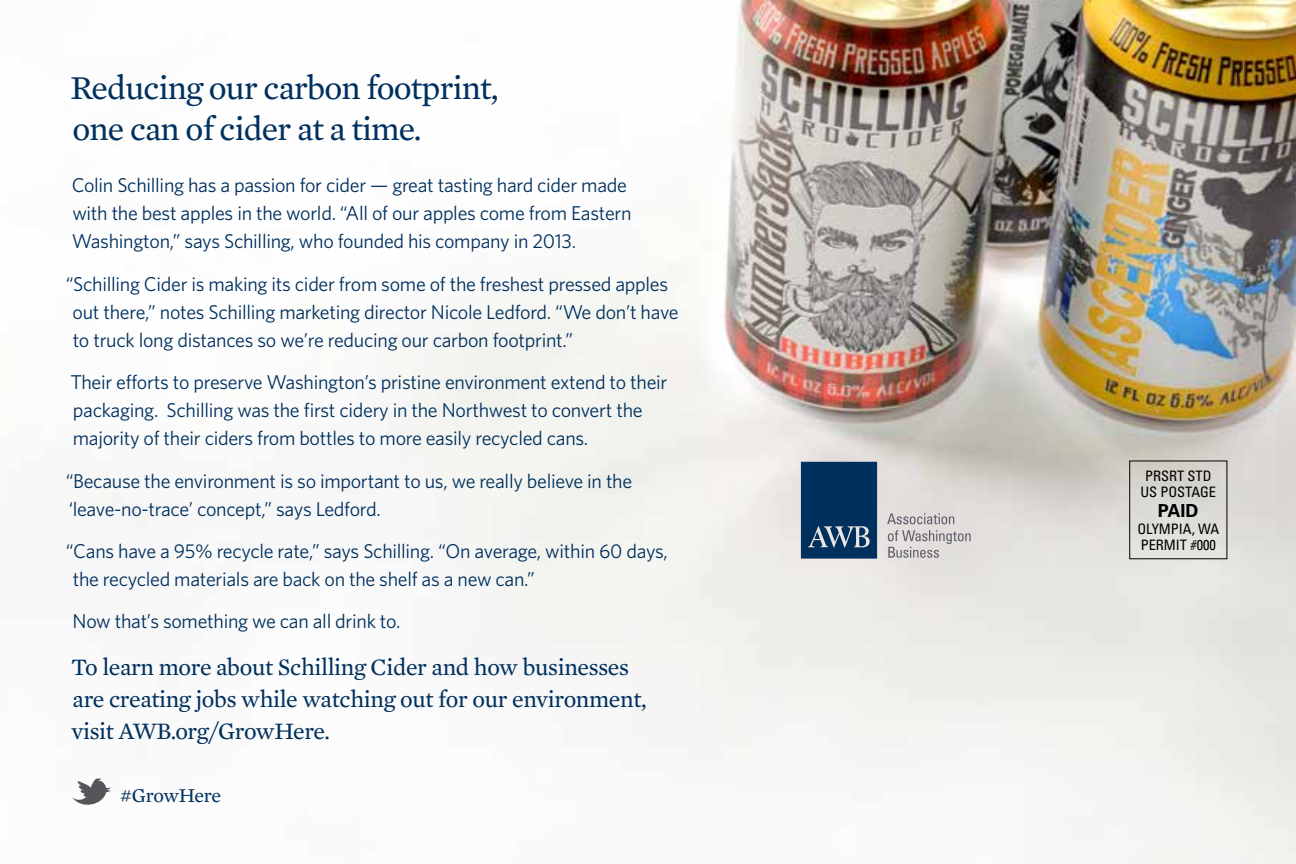
<style>
.page{position:relative;width:1296px;height:864px;background:#fff}
.page>*{position:absolute;margin:0;border:0;box-sizing:border-box;transform-origin:0 0}
.t1{font:34px/40.8px "Mercury Text G2";letter-spacing:-.025em;color:#00305e}
.t2{font:24px/32px "Mercury Text G2";letter-spacing:-.015em;color:#00305e}
.t3{font:20px/28px "Whitney";letter-spacing:-.015em;color:#00305e}
.t4{font:20px "Mercury Text G2";letter-spacing:-.025em;color:#00305e}
.t5{font:700 18px "Univers";color:#000}
.t6{font:condensed 14.4px/16.6px "Univers";color:#000;text-align:center}
</style>
<div class="page">
<img style="left:90px;top:0;width:1206px;height:864px">
<svg style="left:887px;top:513px;width:67px;height:11px"></svg>
<svg style="left:888px;top:530px;width:83px;height:28px;background:#c7c4c4"></svg>
<svg style="left:801px;top:462px;width:76px;height:97px;background:#0f3b66"></svg>
<svg style="left:72px;top:778px;width:39px;height:32px"></svg>
<h1 class="t1" style="left:71px;top:67px;width:430px">Reducing our carbon footprint, one can of cider at a time.</h1>
<p class="t3" style="left:72px;top:171px;width:561px">Colin Schilling has a passion for cider — great tasting hard cider made with the best apples in the world. “All of our apples come from Eastern<br>Washington,” says Schilling, who founded his company in 2013.</p>
<p class="t3" style="left:73px;top:270px;width:608px;text-indent:-7px">“Schilling Cider is making its cider from some of the freshest pressed apples out there,” notes Schilling marketing director Nicole Ledford. “We don’t have to truck long distances so we’re reducing our carbon footprint.”</p>
<p class="t3" style="left:71px;top:368px;width:598px">Their efforts to preserve Washington’s pristine environment extend to their packaging. Schilling was the first cidery in the Northwest to convert the majority of their ciders from bottles to more easily recycled cans.</p>
<p class="t3" style="left:66px;top:466px;width:568px">“Because the environment is so important to us, we really believe in the ‘leave-no-trace’ concept,” says Ledford.</p>
<p class="t3" style="left:73px;top:537px;width:597px;text-indent:-7px">“Cans have a 95% recycle rate,” says Schilling. “On average, within 60 days, the recycled materials are back on the shelf as a new can.”</p>
<p class="t3" style="left:73px;top:607px;width:329px">Now that’s something we can all drink to.</p>
<p class="t2" style="left:71px;top:650px;width:577px">To learn more about Schilling Cider and how businesses are creating jobs while watching out for our environment, visit AWB.org/GrowHere.</p>
<p class="t4" style="left:120px;top:783px;width:103px">#GrowHere</p>
<p class="t6" style="left:1140px;top:467px;width:77px">PRSRT STD<br>US POSTAGE</p>
<p class="t5" style="left:1158px;top:500px;width:42px">PAID</p>
<p class="t6" style="left:1137px;top:520px;width:83px;text-align:left">OLYMPIA, WA<br>PERMIT #000</p>
</div>
